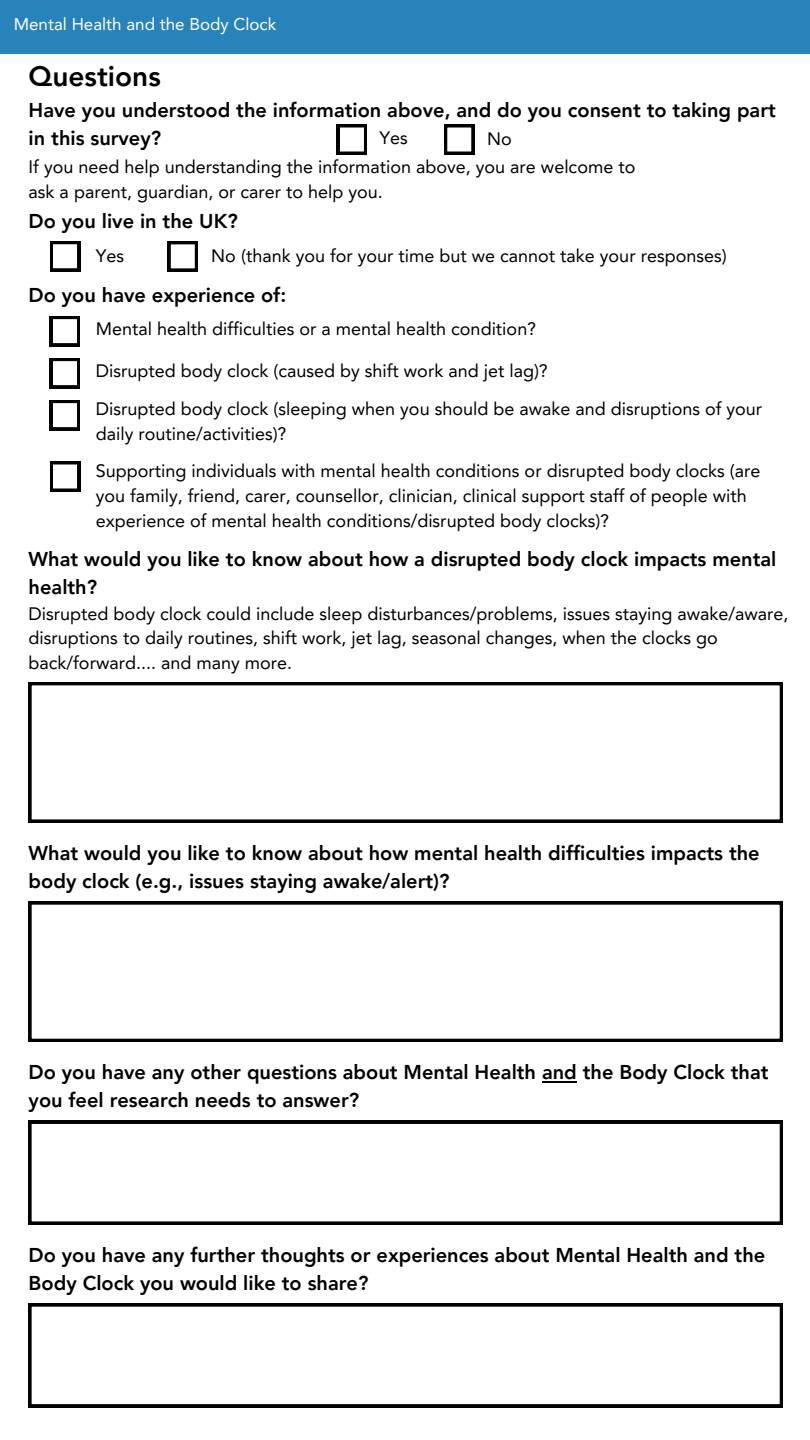
<style>
.page{position:relative;width:810px;height:1440px;background:#fff}
.page>*{position:absolute;margin:0;border:0;box-sizing:border-box;transform-origin:0 0}
.t1{font:800 28px "Avenir LT Pro";color:#000}
.t2{font:800 20px/27.8px "Avenir LT Pro";color:#000}
.t3{font:18px/24.8px "Avenir LT Pro";color:#000}
.t4{font:17px "Avenir LT Pro";color:#fff}
</style>
<div class="page">
<div style="left:0;top:0;width:810px;height:54px;background:#2883bb"></div>
<svg style="left:50px;top:241px;width:30px;height:30px"></svg>
<svg style="left:168px;top:241px;width:30px;height:30px"></svg>
<svg style="left:50px;top:316px;width:30px;height:30px"></svg>
<svg style="left:50px;top:358px;width:30px;height:30px"></svg>
<svg style="left:50px;top:462px;width:30px;height:30px"></svg>
<svg style="left:29px;top:682px;width:753px;height:140px"></svg>
<svg style="left:337px;top:124px;width:30px;height:30px"></svg>
<svg style="left:444px;top:124px;width:30px;height:30px"></svg>
<hr style="left:542px;top:1081px;width:35px;height:1px;background:#000">
<svg style="left:50px;top:400px;width:30px;height:30px"></svg>
<svg style="left:29px;top:902px;width:753px;height:140px"></svg>
<svg style="left:29px;top:1121px;width:753px;height:103px"></svg>
<svg style="left:29px;top:1304px;width:753px;height:103px"></svg>
<p class="t4" style="left:14px;top:18px;width:264px">Mental Health and the Body Clock</p>
<h1 class="t1" style="left:29px;top:65px;width:134px">Questions</h1>
<p class="t2" style="left:29px;top:98px;width:749px">Have you understood the information above, and do you consent to taking part in this survey?</p>
<p class="t3" style="left:379px;top:127px;width:30px">Yes</p>
<p class="t3" style="left:487px;top:128px;width:26px">No</p>
<p class="t3" style="left:29px;top:156px;width:608px">If you need help understanding the information above, you are welcome to ask a parent, guardian, or carer to help you.</p>
<p class="t2" style="left:29px;top:208px;width:211px">Do you live in the UK?</p>
<p class="t3" style="left:96px;top:245px;width:30px">Yes</p>
<p class="t3" style="left:211px;top:245px;width:517px">No (thank you for your time but we cannot take your responses)</p>
<p class="t2" style="left:29px;top:283px;width:259px">Do you have experience of:</p>
<p class="t3" style="left:96px;top:318px;width:442px">Mental health difficulties or a mental health condition?</p>
<p class="t3" style="left:96px;top:360px;width:453px">Disrupted body clock (caused by shift work and jet lag)?</p>
<p class="t3" style="left:96px;top:398px;width:668px">Disrupted body clock (sleeping when you should be awake and disruptions of your daily routine/activities)?</p>
<p class="t3" style="left:96px;top:460px;width:666px">Supporting individuals with mental health conditions or disrupted body clocks (are you family, friend, carer, counsellor, clinician, clinical support staff of people with experience of mental health conditions/disrupted body clocks)?</p>
<p class="t2" style="left:29px;top:547px;width:749px">What would you like to know about how a disrupted body clock impacts mental health?</p>
<p class="t3" style="left:29px;top:603px;width:761px">Disrupted body clock could include sleep disturbances/problems, issues staying awake/aware, disruptions to daily routines, shift work, jet lag, seasonal changes, when the clocks go back/forward.... and many more.</p>
<p class="t2" style="left:29px;top:841px;width:733px">What would you like to know about how mental health difficulties impacts the body clock (e.g., issues staying awake/alert)?</p>
<p class="t2" style="left:29px;top:1060px;width:741px">Do you have any other questions about Mental Health and the Body Clock that you feel research needs to answer?</p>
<p class="t2" style="left:29px;top:1243px;width:738px">Do you have any further thoughts or experiences about Mental Health and the<br>Body Clock you would like to share?</p>
</div>
